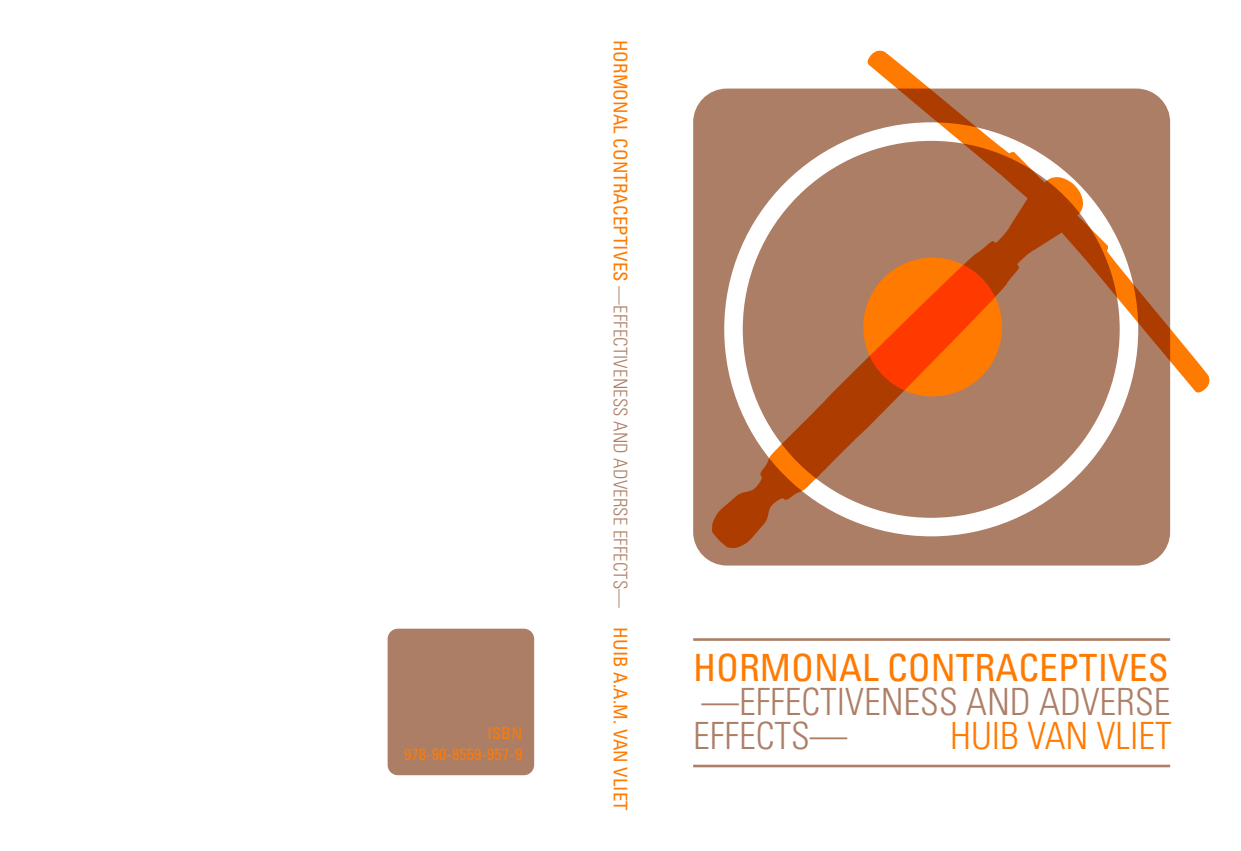
<style>
.page{position:relative;width:1241px;height:851px;background:#fff}
.page>*{position:absolute;margin:0;border:0;box-sizing:border-box;transform-origin:0 0}
.t1{font:300 condensed 37.5px/33.9px "Univers LT";color:#ad7e66}
.t2{font:condensed 37.5px "Univers LT";color:#ff7a00}
.t3{font:300 condensed 37.5px "Univers LT";color:#ff7a00}
.t4{font:condensed 18.75px "Univers LT";letter-spacing:.01em;color:#ff7a00}
.t5{font:condensed 16.25px/21.2px "Univers LT";letter-spacing:.01em;color:#ff7a00;text-align:right}
.s1{font-weight:300;color:#ad7e66}
</style>
<div class="page">
<div style="left:693px;top:89px;width:476px;height:476px;background:#ad7e66;border-radius:34px"></div>
<div style="left:387px;top:628px;width:147px;height:147px;background:#ad7e66;border-radius:10px"></div>
<hr style="left:693px;top:638px;width:476px;height:2px;background:#ad7e66">
<hr style="left:693px;top:764px;width:476px;height:3px;background:#ad7e66">
<svg style="left:711px;top:50px;width:498px;height:498px"></svg>
<p class="t5" style="left:404px;top:722px;width:120px">ISBN<br>978-90-8559-957-9</p>
<p class="t4" style="left:632px;top:40px;width:772px;rotate:90deg">HORMONAL CONTRACEPTIVES <span class="s1">—EFFECTIVENESS AND ADVERSE EFFECTS—</span> HUIB A.A.M . VAN VLIET</p>
<h1 class="t2" style="left:693px;top:644px;width:477px">HORMONAL CONTRACEPTIVES</h1>
<h1 class="t1" style="left:693px;top:685px;width:474px">—EFFECTIVENESS AND ADVERSE<br>EFFECTS—</h1>
<h1 class="t3" style="left:950px;top:713px;width:223px">HUIB VAN VLIET</h1>
</div>
